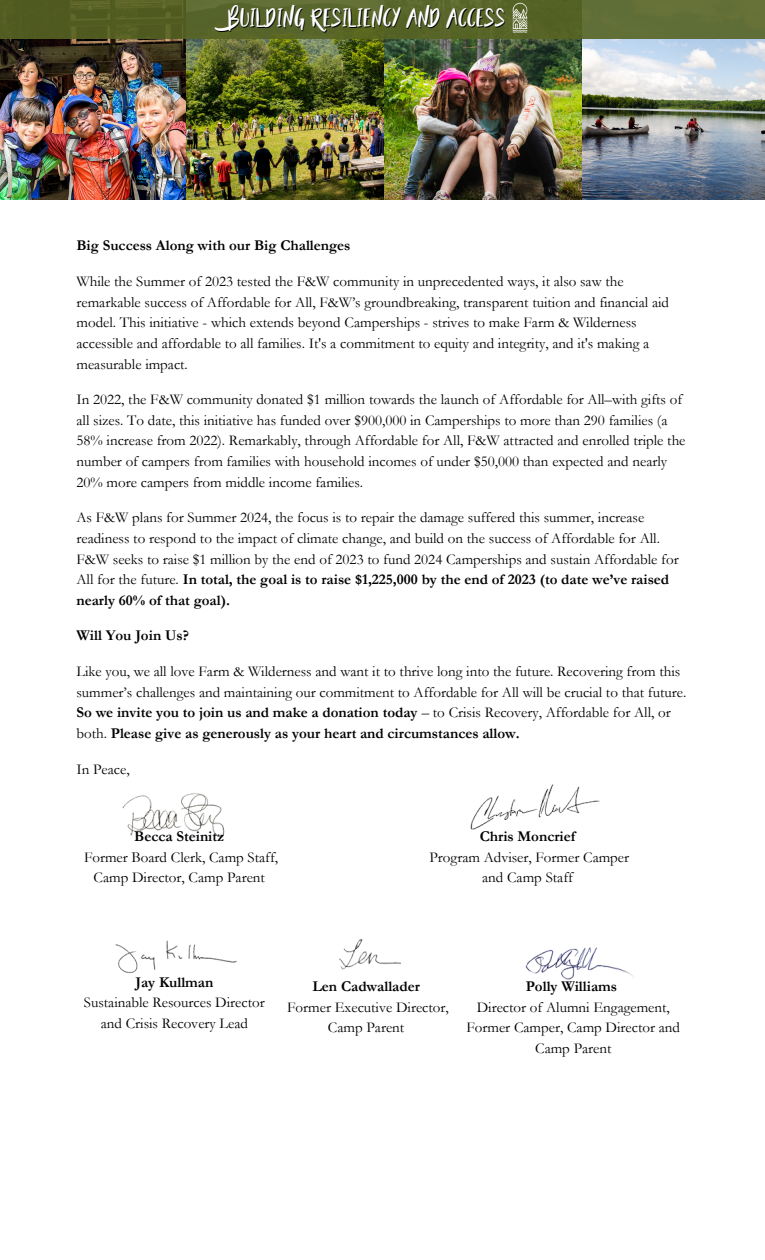
<style>
.page{position:relative;width:765px;height:1260px;background:#fff}
.page>*{position:absolute;margin:0;border:0;box-sizing:border-box;transform-origin:0 0}
.t1{font:18.62px "Beautyandthe Beast";letter-spacing:.07em;color:#fff}
.t2{font:15px/20.6px "Garamond";color:#000;text-align:center}
.t3{font:700 15px "Garamond";color:#000}
.s1{font-weight:700}
</style>
<div class="page">
<img style="left:0;top:39px;width:765px;height:161px">
<div style="left:0;top:0;width:765px;height:39px;background:linear-gradient(to right,#515c20,#616f35)"></div>
<img style="left:512px;top:2px;width:16px;height:31px">
<img style="left:122px;top:793px;width:103px;height:45px">
<img style="left:525px;top:947px;width:109px;height:33px">
<img style="left:339px;top:939px;width:62px;height:31px">
<img style="left:115px;top:940px;width:122px;height:34px">
<img style="left:470px;top:784px;width:130px;height:46px">
<p class="t1" style="left:228px;top:8px;width:279px">BUILDING RESILIENCY AND ACCESS</p>
<p class="t3" style="left:76px;top:238px;width:275px">Big Success Along with our Big Challenges</p>
<p class="t2" style="left:76px;top:271px;width:594px;text-align:left">While the Summer of 2023 tested the F&amp;W community in unprecedented ways, it also saw the remarkable success of Affordable for All, F&amp;W’s groundbreaking, transparent tuition and financial aid model. This initiative - which extends beyond Camperships - strives to make Farm &amp; Wilderness accessible and affordable to all families. It's a commitment to equity and integrity, and it's making a measurable impact.</p>
<p class="t2" style="left:76px;top:389px;width:611px;text-align:left">In 2022, the F&amp;W community donated $1 million towards the launch of Affordable for All–with gifts of all sizes. To date, this initiative has funded over $900,000 in Camperships to more than 290 families (a 58% increase from 2022). Remarkably, through Affordable for All, F&amp;W attracted and enrolled triple the number of campers from families with household incomes of under $50,000 than expected and nearly 20% more campers from middle income families.</p>
<p class="t2" style="left:76px;top:508px;width:604px;text-align:left">As F&amp;W plans for Summer 2024, the focus is to repair the damage suffered this summer, increase readiness to respond to the impact of climate change, and build on the success of Affordable for All.<br>F&amp;W seeks to raise $1 million by the end of 2023 to fund 2024 Camperships and sustain Affordable for All for the future. <span class="s1">In total, the goal is to raise $1,225,000 by the end of 2023 (to date we’ve raised nearly 60% of that goal).</span></p>
<p class="t3" style="left:76px;top:628px;width:114px">Will You Join Us?</p>
<p class="t2" style="left:76px;top:661px;width:611px;text-align:left">Like you, we all love Farm &amp; Wilderness and want it to thrive long into the future. Recovering from this summer’s challenges and maintaining our commitment to Affordable for All will be crucial to that future.<br><span class="s1">So we invite you to join us and make a donation today</span> – to Crisis Recovery, Affordable for All, or both. <span class="s1">Please give as generously as your heart and circumstances allow.</span></p>
<p class="t2" style="left:76px;top:759px;width:55px">In Peace,</p>
<p class="t3" style="left:134px;top:828px;width:91px">Becca Steinitz</p>
<p class="t2" style="left:84px;top:847px;width:196px">Former Board Clerk, Camp Staff,<br>Camp Director, Camp Parent</p>
<p class="t3" style="left:480px;top:828px;width:97px">Chris Moncrief</p>
<p class="t2" style="left:430px;top:847px;width:201px">Program Adviser, Former Camper and Camp Staff</p>
<p class="t3" style="left:135px;top:974px;width:79px">Jay Kullman</p>
<p class="t2" style="left:84px;top:992px;width:182px">Sustainable Resources Director and Crisis Recovery Lead</p>
<p class="t3" style="left:312px;top:978px;width:109px">Len Cadwallader</p>
<p class="t2" style="left:287px;top:997px;width:163px">Former Executive Director,<br>Camp Parent</p>
<p class="t3" style="left:526px;top:978px;width:93px">Polly Williams</p>
<p class="t2" style="left:466px;top:997px;width:215px">Director of Alumni Engagement,<br>Former Camper, Camp Director and<br>Camp Parent</p>
</div>
